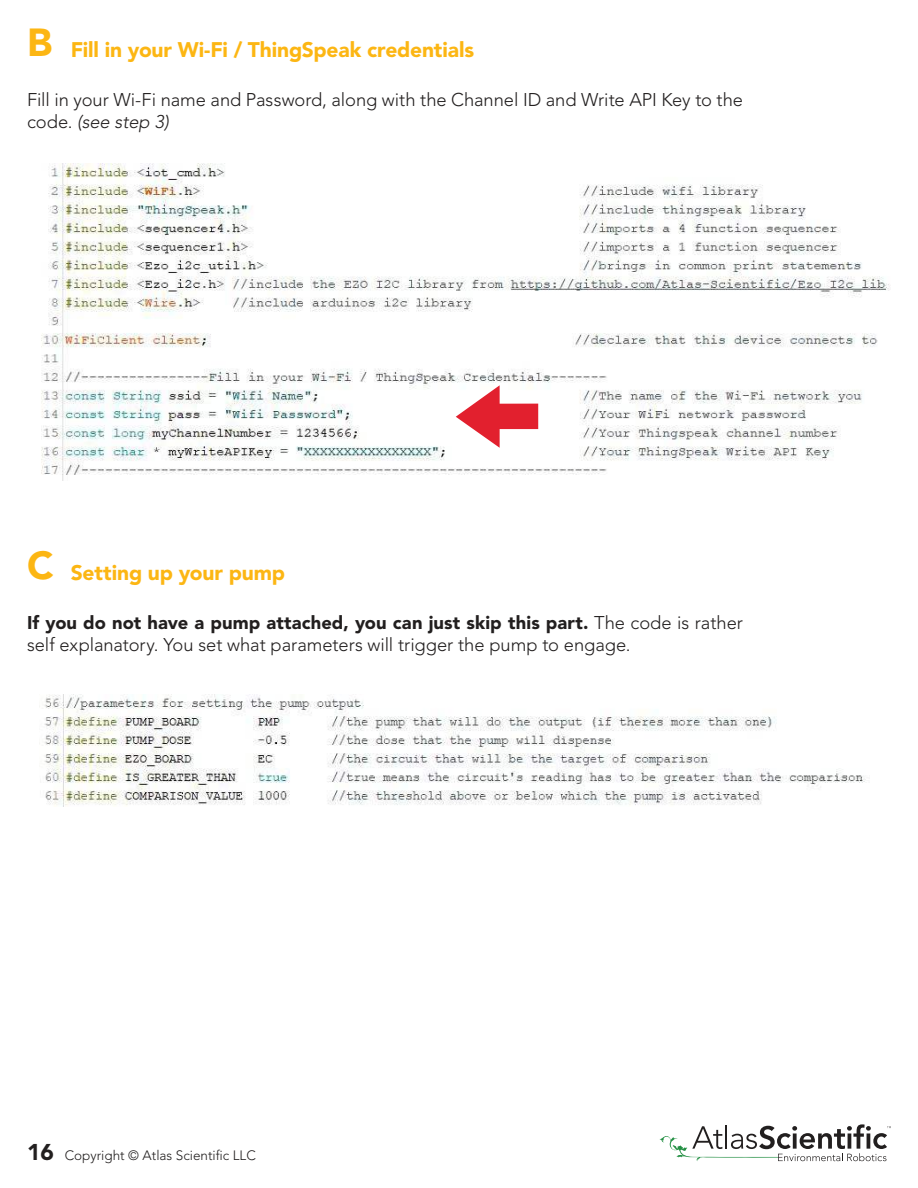
<style>
.page{position:relative;width:918px;height:1188px;background:#fff}
.page>*{position:absolute;margin:0;border:0;box-sizing:border-box;transform-origin:0 0}
.t1{font:900 21px "Avenir LT Pro";letter-spacing:-.01em;color:#fcb613}
.t2{font:300 18.3px/22px "Avenir LT Pro";letter-spacing:-.005em;color:#221f1f}
.t3{font:300 13.5px "Avenir LT Pro";color:#221f1f}
.s1{font-size:38.85px}
.s2{font-style:italic}
.s3{font-weight:900}
.s4{font-weight:900;font-size:22.65px}
</style>
<div class="page">
<img style="left:39px;top:694px;width:827px;height:113px">
<img style="left:41px;top:163px;width:849px;height:317px">
<div style="left:878px;top:330px;width:31px;height:76px;background:#fff"></div>
<div style="left:866px;top:385px;width:21px;height:21px;background:#fff"></div>
<svg style="left:456px;top:385px;width:82px;height:63px"></svg>
<svg style="left:660px;top:1124px;width:231px;height:37px"></svg>
<p class="t1" style="left:27px;top:41px;width:449px"><span class="s1">B</span> Fill in your Wi-Fi / ThingSpeak credentials</p>
<p class="t2" style="left:27px;top:91px;width:718px">Fill in your Wi-Fi name and Password, along with the Channel ID and Write API Key to the code. <span class="s2">(see step 3)</span></p>
<p class="t1" style="left:27px;top:564px;width:260px"><span class="s1">C</span> Setting up your pump</p>
<p class="t2" style="left:27px;top:613px;width:718px"><span class="s3">If you do not have a pump attached, you can just skip this part.</span> The code is rather self explanatory. You set what parameters will trigger the pump to engage.</p>
<p class="t3" style="left:27px;top:1150px;width:230px"><span class="s4">16</span> Copyright © Atlas Scientific LLC</p>
</div>
